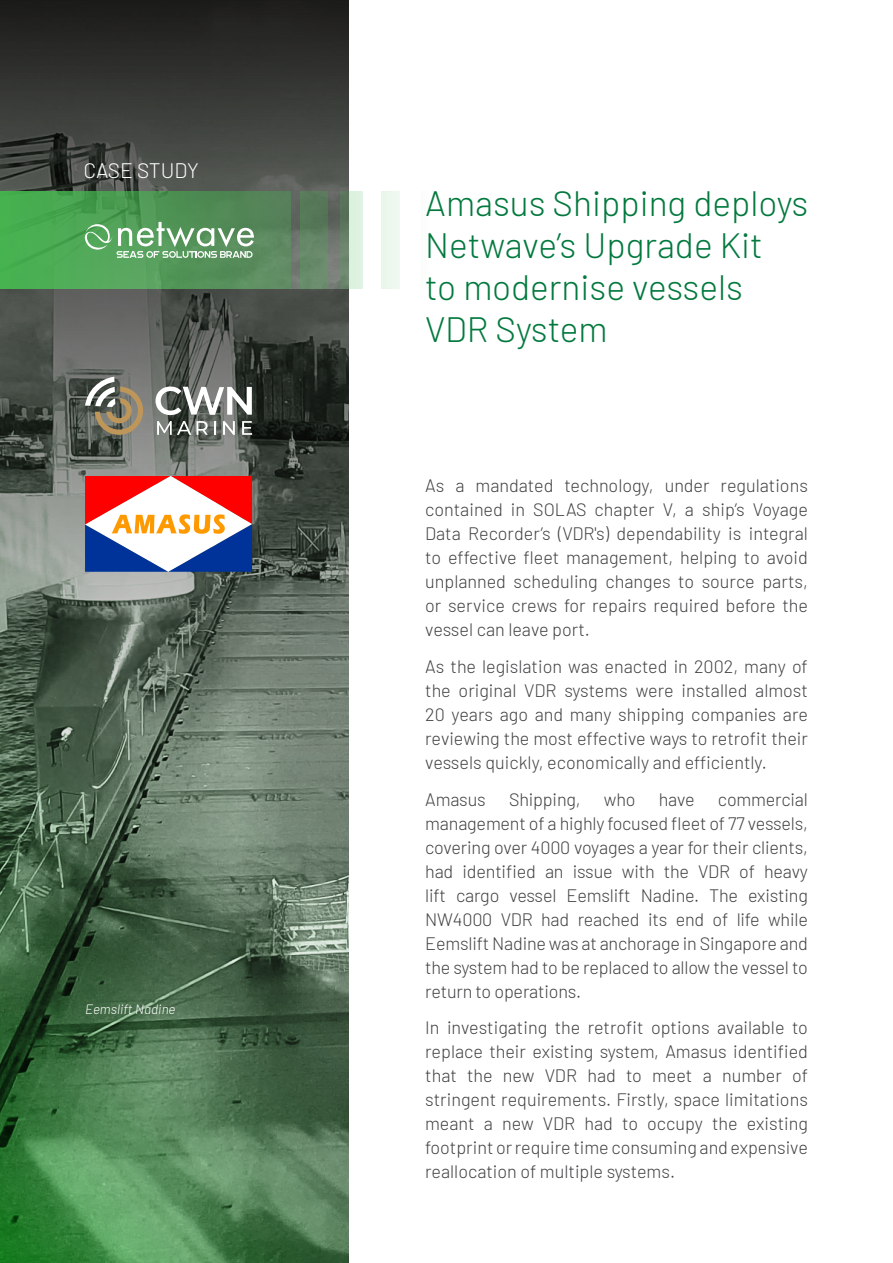
<style>
.page{position:relative;width:893px;height:1263px;background:#fff}
.page>*{position:absolute;margin:0;border:0;box-sizing:border-box;transform-origin:0 0}
.t1{font:300 35.25px/42px "Barlow";color:#03793e}
.t2{font:300 21px "Barlow";color:#fff}
.t3{font:300 18px/24px "Barlow";letter-spacing:-.005em;color:#414042;text-align:justify}
.t4{font:italic 300 13.5px "Barlow";color:#fff}
</style>
<div class="page">
<svg style="left:0;top:1162px;width:349px;height:101px;background:#508c55"></svg>
<svg style="left:0;top:0;width:349px;height:289px;background:#373936"></svg>
<svg style="left:0;top:289px;width:349px;height:873px;background:#556a57"></svg>
<div style="left:422px;top:191px;width:8px;height:98px;background:#fbfdfb"></div>
<div style="left:381px;top:191px;width:18px;height:98px;background:#ecf7ed"></div>
<div style="left:300px;top:191px;width:27px;height:98px;background:linear-gradient(to bottom,#527455,#6e9070)"></div>
<svg style="left:341px;top:191px;width:22px;height:98px;background:#b1c7b3"></svg>
<div style="left:0;top:191px;width:291px;height:98px;background:linear-gradient(to right,#47b350,#5a825d)"></div>
<svg style="left:85px;top:222px;width:169px;height:36px"></svg>
<svg style="left:85px;top:377px;width:58px;height:58px;background:#878270"></svg>
<svg style="left:156px;top:386px;width:96px;height:29px"></svg>
<svg style="left:157px;top:421px;width:51px;height:14px"></svg>
<svg style="left:214px;top:421px;width:2px;height:14px"></svg>
<svg style="left:223px;top:421px;width:12px;height:14px"></svg>
<svg style="left:242px;top:421px;width:10px;height:14px"></svg>
<svg style="left:85px;top:476px;width:167px;height:96px"></svg>
<p class="t2" style="left:83px;top:156px;width:117px">CASE STUDY</p>
<p class="t4" style="left:85px;top:999px;width:92px">Eemslift Nadine</p>
<h1 class="t1" style="left:425px;top:180px;width:385px">Amasus Shipping deploys<br>Netwave’s Upgrade Kit<br>to modernise vessels<br>VDR System</h1>
<p class="t3" style="left:425px;top:472px;width:384px">As a mandated technology, under regulations contained in SOLAS chapter V, a ship’s Voyage Data Recorder’s (VDR's) dependability is integral to effective fleet management, helping to avoid unplanned scheduling changes to source parts, or service crews for repairs required before the vessel can leave port.</p>
<p class="t3" style="left:425px;top:653px;width:384px">As the legislation was enacted in 2002, many of the original VDR systems were installed almost 20 years ago and many shipping companies are reviewing the most effective ways to retrofit their vessels quickly, economically and efficiently.</p>
<p class="t3" style="left:425px;top:786px;width:62px">Amasus</p>
<p class="t3" style="left:509px;top:786px;width:73px">Shipping,</p>
<p class="t3" style="left:604px;top:786px;width:33px">who</p>
<p class="t3" style="left:659px;top:786px;width:37px">have</p>
<p class="t3" style="left:425px;top:786px;width:384px;text-indent:293px">commercial management of a highly focused fleet of 77 vessels, covering over 4000 voyages a year for their clients, had identified an issue with the VDR of heavy lift cargo vessel Eemslift Nadine. The existing NW4000 VDR had reached its end of life while Eemslift Nadine was at anchorage in Singapore and the system had to be replaced to allow the vessel to return to operations.</p>
<p class="t3" style="left:425px;top:1014px;width:384px">In investigating the retrofit options available to replace their existing system, Amasus identified that the new VDR had to meet a number of stringent requirements. Firstly, space limitations meant a new VDR had to occupy the existing footprint or require time consuming and expensive reallocation of multiple systems.</p>
</div>
